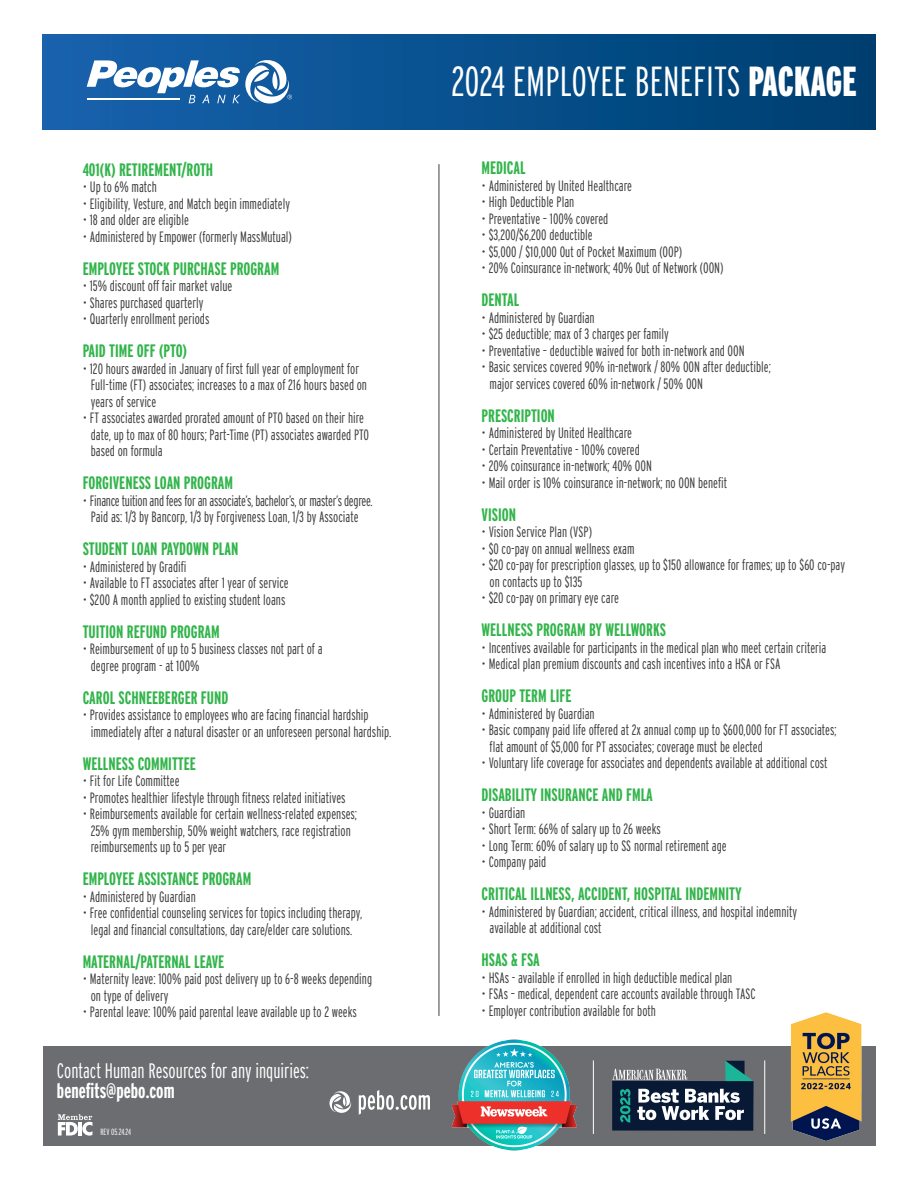
<style>
.page{position:relative;width:918px;height:1188px;background:#fff}
.page>*{position:absolute;margin:0;border:0;box-sizing:border-box;transform-origin:0 0}
.t1{font:300 42px "Interstate Compressed";color:#fff}
.t2{font:300 21px "Interstate Compressed";color:#fff}
.t3{font:700 21px "Interstate Compressed";color:#fff}
.t4{font:700 18px "Interstate Compressed";color:#31b44a}
.t5{font:300 15px/16.5px "Interstate Compressed";color:#3e3e3f}
.t6{font:300 15px/16.5px "Interstate Compressed";letter-spacing:-.02em;color:#3e3e3f;text-align:center}
.t7{font:300 9px "Interstate Compressed";color:#fff}
.s1{font-weight:900}
</style>
<div class="page">
<div style="left:43px;top:1046px;width:832px;height:100px;background:#6c6d70"></div>
<div style="left:43px;top:34px;width:832px;height:95px;background:linear-gradient(to right,#1762ae,#003f6f)"></div>
<svg style="left:87px;top:60px;width:205px;height:44px"></svg>
<hr style="left:439px;top:164px;width:1px;height:852px;background:#3e3e3f">
<hr style="left:764px;top:1060px;width:1px;height:74px;background:#fff">
<hr style="left:593px;top:1060px;width:1px;height:74px;background:#fff">
<svg style="left:329px;top:1091px;width:22px;height:22px"></svg>
<svg style="left:359px;top:1090px;width:71px;height:25px"></svg>
<svg style="left:58px;top:1114px;width:34px;height:22px"></svg>
<hr style="left:78px;top:1122px;width:4px;height:14px;background:#fff">
<img style="left:791px;top:1012px;width:71px;height:128px">
<img style="left:451px;top:1039px;width:126px;height:112px">
<svg style="left:725px;top:1061px;width:28px;height:20px"></svg>
<div style="left:612px;top:1081px;width:142px;height:50px;background:#081936"></div>
<svg style="left:637px;top:1089px;width:107px;height:31px"></svg>
<svg style="left:620px;top:1089px;width:10px;height:34px"></svg>
<svg style="left:612px;top:1069px;width:76px;height:11px"></svg>
<p class="t4" style="left:83px;top:160px;width:132px">401(K) RETIREMENT/ROTH</p>
<p class="t5" style="left:83px;top:179px;width:76px">• Up to 6% match</p>
<p class="t5" style="left:83px;top:195px;width:209px">• Eligibility, Vesture, and Match begin immediately</p>
<p class="t5" style="left:83px;top:212px;width:108px">• 18 and older are eligible</p>
<p class="t5" style="left:83px;top:228px;width:211px">• Administered by Empower (formerly MassMutual)</p>
<p class="t4" style="left:83px;top:259px;width:198px">EMPLOYEE STOCK PURCHASE PROGRAM</p>
<p class="t5" style="left:83px;top:278px;width:151px">• 15% discount off fair market value</p>
<p class="t5" style="left:83px;top:294px;width:122px">• Shares purchased quarterly</p>
<p class="t5" style="left:83px;top:311px;width:128px">• Quarterly enrollment periods</p>
<p class="t4" style="left:83px;top:341px;width:106px">PAID TIME OFF (PTO)</p>
<p class="t5" style="left:91px;top:360px;width:278px;text-indent:-8px">• 120 hours awarded in January of first full year of employment for<br>Full-time (FT) associates; increases to a max of 216 hours based on years of service</p>
<p class="t5" style="left:91px;top:410px;width:280px;text-indent:-8px">• FT associates awarded prorated amount of PTO based on their hire date, up to max of 80 hours; Part-Time (PT) associates awarded PTO based on formula</p>
<p class="t4" style="left:83px;top:473px;width:152px">FORGIVENESS LOAN PROGRAM</p>
<p class="t6" style="left:83px;top:492px;width:292px">• Finance tuition and fees for an associate’s, bachelor’s, or master’s degree.<br>Paid as: 1/3 by Bancorp, 1/3 by Forgiveness Loan, 1/3 by Associate</p>
<p class="t4" style="left:83px;top:539px;width:157px">STUDENT LOAN PAYDOWN PLAN</p>
<p class="t5" style="left:83px;top:558px;width:105px">• Administered by Gradifi</p>
<p class="t5" style="left:83px;top:575px;width:208px">• Available to FT associates after 1 year of service</p>
<p class="t5" style="left:83px;top:591px;width:204px">• $200 A month applied to existing student loans</p>
<p class="t4" style="left:83px;top:622px;width:138px">TUITION REFUND PROGRAM</p>
<p class="t5" style="left:91px;top:641px;width:233px;text-indent:-8px">• Reimbursement of up to 5 business classes not part of a degree program - at 100%</p>
<p class="t4" style="left:83px;top:688px;width:147px">CAROL SCHNEEBERGER FUND</p>
<p class="t5" style="left:91px;top:707px;width:302px;text-indent:-8px">• Provides assistance to employees who are facing financial hardship immediately after a natural disaster or an unforeseen personal hardship.</p>
<p class="t4" style="left:83px;top:754px;width:115px">WELLNESS COMMITTEE</p>
<p class="t5" style="left:83px;top:773px;width:98px">• Fit for Life Committee</p>
<p class="t5" style="left:83px;top:789px;width:264px">• Promotes healthier lifestyle through fitness related initiatives</p>
<p class="t5" style="left:91px;top:806px;width:268px;text-indent:-8px">• Reimbursements available for certain wellness-related expenses;<br>25% gym membership, 50% weight watchers, race registration reimbursements up to 5 per year</p>
<p class="t4" style="left:83px;top:869px;width:170px">EMPLOYEE ASSISTANCE PROGRAM</p>
<p class="t5" style="left:83px;top:888px;width:115px">• Administered by Guardian</p>
<p class="t5" style="left:83px;top:905px;width:281px;text-align:center">• Free confidential counseling services for topics including therapy, legal and financial consultations, day care/elder care solutions.</p>
<p class="t4" style="left:83px;top:952px;width:143px">MATERNAL/PATERNAL LEAVE</p>
<p class="t5" style="left:91px;top:971px;width:283px;text-indent:-8px">• Maternity leave: 100% paid post delivery up to 6-8 weeks depending on type of delivery</p>
<p class="t5" style="left:83px;top:1004px;width:276px">• Parental leave: 100% paid parental leave available up to 2 weeks</p>
<h2 class="t2" style="left:57px;top:1059px;width:254px">Contact Human Resources for any inquiries:</h2>
<h2 class="t3" style="left:57px;top:1079px;width:119px">benefits@pebo.com</h2>
<p class="t7" style="left:100px;top:1127px;width:32px">REV 05.24.24</p>
<h1 class="t1" style="left:451px;top:57px;width:407px">2024 EMPLOYEE BENEFITS <span class="s1">PACKAGE</span></h1>
<p class="t4" style="left:482px;top:158px;width:46px">MEDICAL</p>
<p class="t5" style="left:482px;top:177px;width:152px">• Administered by United Healthcare</p>
<p class="t5" style="left:482px;top:194px;width:94px">• High Deductible Plan</p>
<p class="t5" style="left:482px;top:210px;width:128px">• Preventative – 100% covered</p>
<p class="t5" style="left:482px;top:227px;width:113px">• $3,200/$6,200 deductible</p>
<p class="t5" style="left:482px;top:243px;width:202px">• $5,000 / $10,000 Out of Pocket Maximum (OOP)</p>
<p class="t5" style="left:482px;top:260px;width:244px">• 20% Coinsurance in-network; 40% Out of Network (OON)</p>
<p class="t4" style="left:482px;top:290px;width:39px">DENTAL</p>
<p class="t5" style="left:482px;top:309px;width:115px">• Administered by Guardian</p>
<p class="t5" style="left:482px;top:326px;width:189px">• $25 deductible; max of 3 charges per family</p>
<p class="t5" style="left:482px;top:342px;width:265px">• Preventative – deductible waived for both in-network and OON</p>
<p class="t5" style="left:490px;top:359px;width:283px;text-indent:-8px">• Basic services covered 90% in-network / 80% OON after deductible; major services covered 60% in-network / 50% OON</p>
<p class="t4" style="left:482px;top:406px;width:75px">PRESCRIPTION</p>
<p class="t5" style="left:482px;top:425px;width:152px">• Administered by United Healthcare</p>
<p class="t5" style="left:482px;top:441px;width:160px">• Certain Preventative - 100% covered</p>
<p class="t5" style="left:482px;top:458px;width:172px">• 20% coinsurance in-network; 40% OON</p>
<p class="t5" style="left:482px;top:474px;width:247px">• Mail order is 10% coinsurance in-network; no OON benefit</p>
<p class="t4" style="left:482px;top:505px;width:36px">VISION</p>
<p class="t5" style="left:482px;top:524px;width:112px">• Vision Service Plan (VSP)</p>
<p class="t5" style="left:482px;top:540px;width:154px">• $0 co-pay on annual wellness exam</p>
<p class="t5" style="left:490px;top:557px;width:357px;text-indent:-8px">• $20 co-pay for prescription glasses, up to $150 allowance for frames; up to $60 co-pay on contacts up to $135</p>
<p class="t5" style="left:482px;top:590px;width:139px">• $20 co-pay on primary eye care</p>
<p class="t4" style="left:482px;top:620px;width:186px">WELLNESS PROGRAM BY WELLWORKS</p>
<p class="t5" style="left:482px;top:639px;width:346px">• Incentives available for participants in the medical plan who meet certain criteria</p>
<p class="t5" style="left:482px;top:656px;width:301px">• Medical plan premium discounts and cash incentives into a HSA or FSA</p>
<p class="t4" style="left:482px;top:686px;width:91px">GROUP TERM LIFE</p>
<p class="t5" style="left:482px;top:705px;width:115px">• Administered by Guardian</p>
<p class="t5" style="left:490px;top:722px;width:349px;text-indent:-8px">• Basic company paid life offered at 2x annual comp up to $600,000 for FT associates; flat amount of $5,000 for PT associates; coverage must be elected</p>
<p class="t5" style="left:482px;top:755px;width:348px">• Voluntary life coverage for associates and dependents available at additional cost</p>
<p class="t4" style="left:482px;top:785px;width:173px">DISABILITY INSURANCE AND FMLA</p>
<p class="t5" style="left:482px;top:804px;width:45px">• Guardian</p>
<p class="t5" style="left:482px;top:821px;width:181px">• Short Term: 66% of salary up to 26 weeks</p>
<p class="t5" style="left:482px;top:837px;width:247px">• Long Term: 60% of salary up to SS normal retirement age</p>
<p class="t5" style="left:482px;top:854px;width:66px">• Company paid</p>
<p class="t4" style="left:482px;top:884px;width:262px">CRITICAL ILLNESS, ACCIDENT, HOSPITAL INDEMNITY</p>
<p class="t5" style="left:490px;top:903px;width:309px;text-indent:-8px">• Administered by Guardian; accident, critical illness, and hospital indemnity available at additional cost</p>
<p class="t4" style="left:482px;top:950px;width:60px">HSAS &amp; FSA</p>
<p class="t5" style="left:482px;top:969px;width:252px">• HSAs - available if enrolled in high deductible medical plan</p>
<p class="t5" style="left:482px;top:986px;width:276px">• FSAs – medical, dependent care accounts available through TASC</p>
<p class="t5" style="left:482px;top:1002px;width:176px">• Employer contribution available for both</p>
</div>
